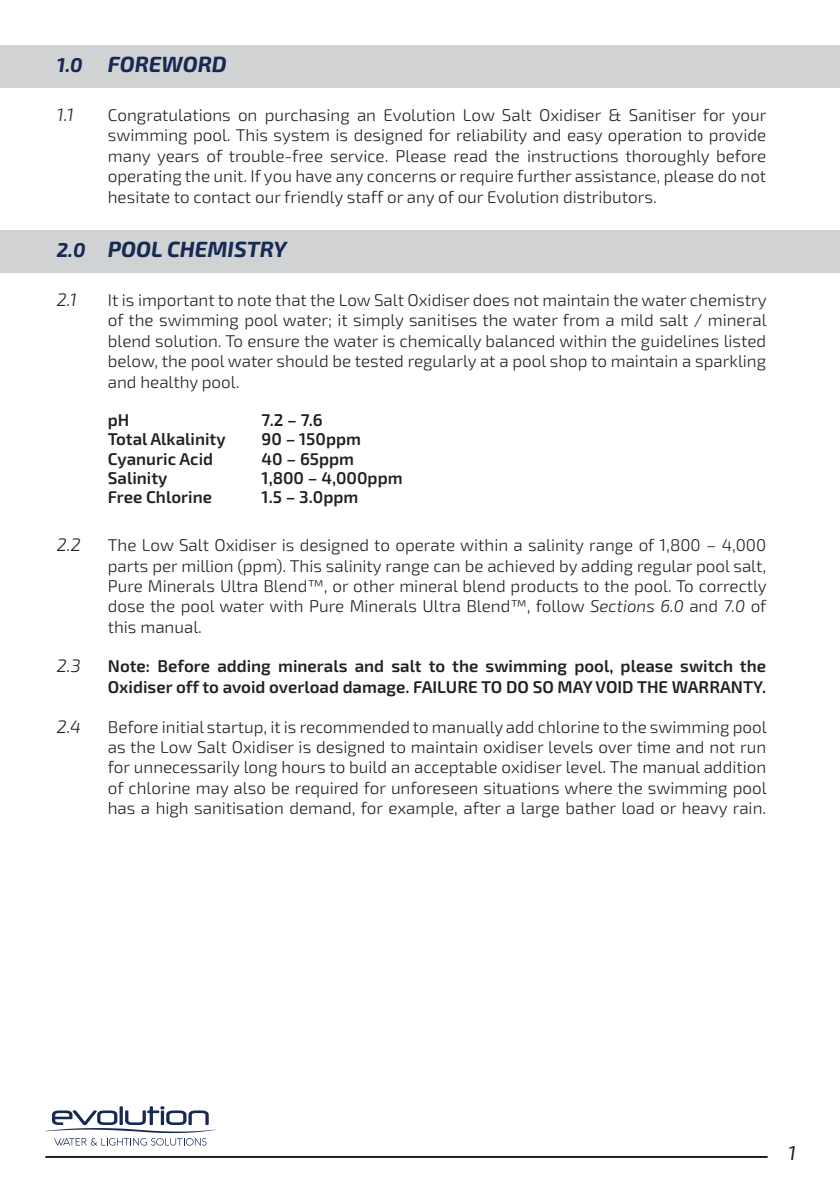
<style>
.page{position:relative;width:840px;height:1191px;background:#fff}
.page>*{position:absolute;margin:0;border:0;box-sizing:border-box;transform-origin:0 0}
.t1{font:italic 700 22px "Exo 2";color:#172953}
.t2{font:italic 20px "Exo 2";color:#231f20}
.t3{font:italic 300 18px "Exo 2";color:#231f20}
.t4{font:300 17px/20.4px "Exo 2";color:#231f20;text-align:justify}
.t5{font:600 17px/20.4px "Exo 2";color:#231f20}
.s1{font-size:20px}
.s2{font-style:italic}
</style>
<div class="page">
<svg style="left:45px;top:1106px;width:170px;height:39px"></svg>
<hr style="left:45px;top:1156px;width:722px;height:2px;background:#231f20">
<div style="left:0;top:45px;width:839px;height:43px;background:#d1d2d4"></div>
<div style="left:0;top:230px;width:839px;height:43px;background:#d1d2d4"></div>
<p class="t1" style="left:57px;top:51px;width:171px"><span class="s1">1.0</span> FOREWORD</p>
<p class="t3" style="left:57px;top:104px;width:19px">1.1</p>
<p class="t4" style="left:108px;top:105px;width:660px">Congratulations on purchasing an Evolution Low Salt Oxidiser &amp; Sanitiser for your swimming pool. This system is designed for reliability and easy operation to provide many years of trouble-free service. Please read the instructions thoroughly before operating the unit. If you have any concerns or require further assistance, please do not hesitate to contact our friendly staff or any of our Evolution distributors.</p>
<p class="t1" style="left:57px;top:236px;width:231px"><span class="s1">2.0</span> POOL CHEMISTRY</p>
<p class="t3" style="left:57px;top:289px;width:22px">2.1</p>
<p class="t4" style="left:108px;top:290px;width:660px">It is important to note that the Low Salt Oxidiser does not maintain the water chemistry of the swimming pool water; it simply sanitises the water from a mild salt / mineral blend solution. To ensure the water is chemically balanced within the guidelines listed below, the pool water should be tested regularly at a pool shop to maintain a sparkling and healthy pool.</p>
<p class="t5" style="left:108px;top:410px;width:23px">pH</p>
<p class="t5" style="left:261px;top:410px;width:63px">7.2 – 7.6</p>
<p class="t5" style="left:108px;top:429px;width:119px">Total Alkalinity</p>
<p class="t5" style="left:261px;top:429px;width:101px">90 – 150ppm</p>
<p class="t5" style="left:108px;top:449px;width:107px">Cyanuric Acid</p>
<p class="t5" style="left:261px;top:449px;width:94px">40 – 65ppm</p>
<p class="t5" style="left:108px;top:468px;width:61px">Salinity</p>
<p class="t5" style="left:261px;top:468px;width:142px">1,800 – 4,000ppm</p>
<p class="t5" style="left:108px;top:487px;width:106px">Free Chlorine</p>
<p class="t5" style="left:261px;top:487px;width:98px">1.5 – 3.0ppm</p>
<p class="t3" style="left:57px;top:534px;width:25px">2.2</p>
<p class="t4" style="left:108px;top:535px;width:660px">The Low Salt Oxidiser is designed to operate within a salinity range of 1,800 – 4,000 parts per million (ppm). This salinity range can be achieved by adding regular pool salt, Pure Minerals Ultra Blend™, or other mineral blend products to the pool. To correctly dose the pool water with Pure Minerals Ultra Blend™, follow <span class="s2">Sections 6.0</span> and <span class="s2">7.0</span> of this manual.</p>
<p class="t3" style="left:57px;top:655px;width:25px">2.3</p>
<p class="t5" style="left:108px;top:656px;width:659px">Note: Before adding minerals and salt to the swimming pool, please switch the<br>Oxidiser off to avoid overload damage. FAILURE TO DO SO MAY VOID THE WARRANTY.</p>
<p class="t3" style="left:57px;top:716px;width:26px">2.4</p>
<p class="t4" style="left:108px;top:716px;width:660px">Before initial startup, it is recommended to manually add chlorine to the swimming pool as the Low Salt Oxidiser is designed to maintain oxidiser levels over time and not run for unnecessarily long hours to build an acceptable oxidiser level. The manual addition of chlorine may also be required for unforeseen situations where the swimming pool has a high sanitisation demand, for example, after a large bather load or heavy rain.</p>
<p class="t2" style="left:787px;top:1141px;width:9px">1</p>
</div>
